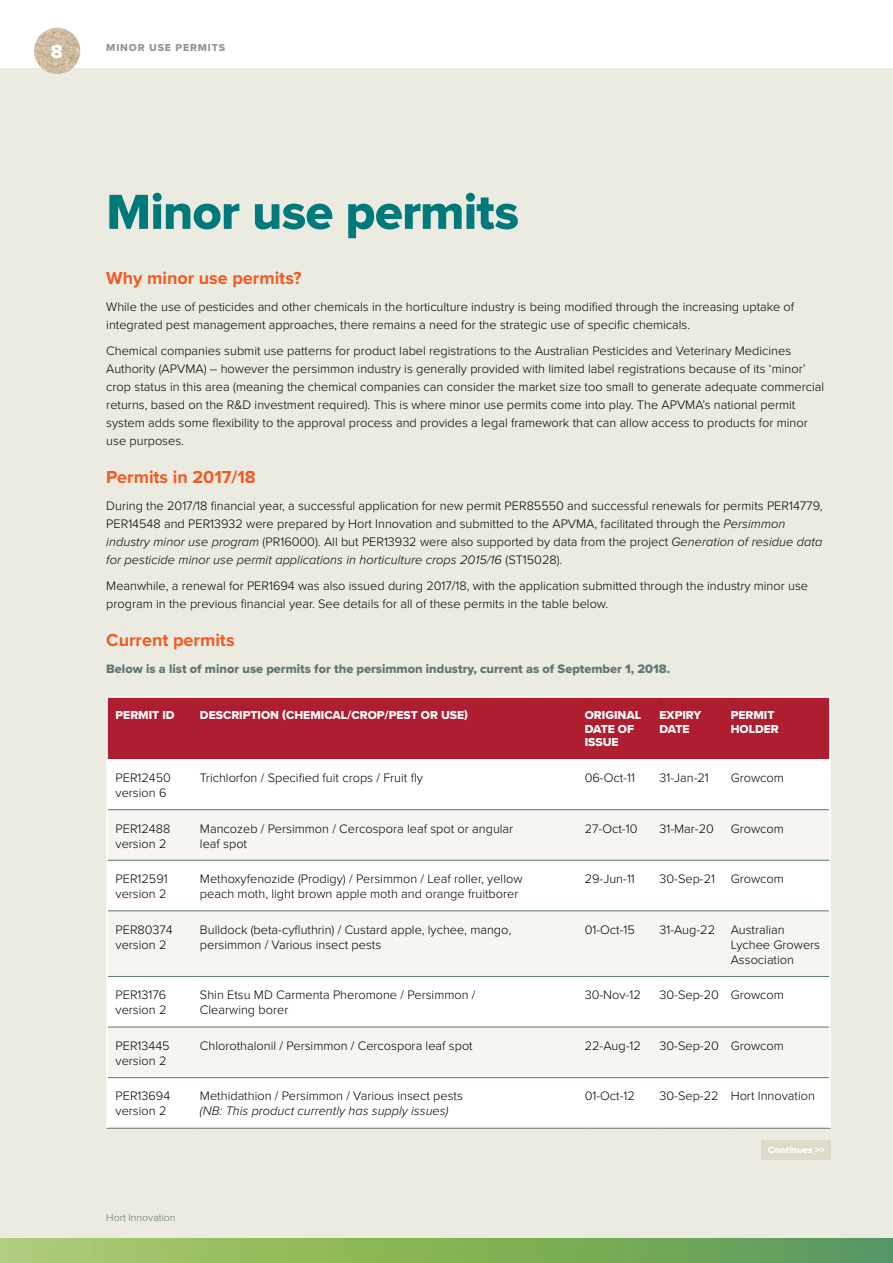
<style>
.page{position:relative;width:893px;height:1263px;background:#fff}
.page>*{position:absolute;margin:0;border:0;box-sizing:border-box;transform-origin:0 0}
.t1{font:51px "Proxima Nova Extrabld";letter-spacing:-.015em;color:#00797b}
.t2{font:19.5px "Proxima Nova Extrabld";color:#fff}
.t3{font:700 18px "Proxima Nova";color:#f15a22}
.t4{font:300 12.75px/15px "Proxima Nova";color:#000}
.t5{font:12.75px "Proxima Nova Extrabld";color:#5e7772}
.t6{font:italic 300 12.75px "Proxima Nova";color:#000}
.t7{font:12px/13.5px "Proxima Nova Extrabld";color:#fff}
.t8{font:10.5px "Proxima Nova Extrabld";letter-spacing:.08em;color:#939598}
.t9{font:300 10.5px "Proxima Nova";color:#5e7772}
.t10{font:9.6px "Proxima Nova Extrabld It";color:#fff}
.s1{font-style:italic}
.s2{font-family:"Proxima Nova Extrabld"}
</style>
<div class="page">
<div style="left:0;top:68px;width:893px;height:1180px;background:#ecebe1"></div>
<img style="left:0;top:1238px;width:893px;height:25px">
<img style="left:34px;top:28px;width:46px;height:46px;border-radius:23px">
<div style="left:761px;top:1140px;width:70px;height:20px;background:#dddccb"></div>
<div style="left:108px;top:698px;width:721px;height:61px;background:#af1d30"></div>
<div style="left:108px;top:759px;width:721px;height:369px;background:#fff"></div>
<svg style="left:108px;top:810px;width:721px;height:267px;fill:#f6f5f0"></svg>
<hr style="left:108px;top:809px;width:92px;height:1px;background:#5e7772">
<hr style="left:200px;top:809px;width:385px;height:1px;background:#5e7772">
<hr style="left:585px;top:809px;width:74px;height:1px;background:#5e7772">
<hr style="left:659px;top:809px;width:72px;height:1px;background:#5e7772">
<hr style="left:731px;top:809px;width:98px;height:1px;background:#5e7772">
<hr style="left:108px;top:860px;width:92px;height:1px;background:#5e7772">
<hr style="left:200px;top:860px;width:385px;height:1px;background:#5e7772">
<hr style="left:585px;top:860px;width:74px;height:1px;background:#5e7772">
<hr style="left:659px;top:860px;width:72px;height:1px;background:#5e7772">
<hr style="left:731px;top:860px;width:98px;height:1px;background:#5e7772">
<hr style="left:108px;top:910px;width:92px;height:1px;background:#5e7772">
<hr style="left:200px;top:910px;width:385px;height:1px;background:#5e7772">
<hr style="left:585px;top:910px;width:74px;height:1px;background:#5e7772">
<hr style="left:659px;top:910px;width:72px;height:1px;background:#5e7772">
<hr style="left:731px;top:910px;width:98px;height:1px;background:#5e7772">
<hr style="left:108px;top:976px;width:92px;height:1px;background:#5e7772">
<hr style="left:585px;top:976px;width:74px;height:1px;background:#5e7772">
<hr style="left:659px;top:976px;width:72px;height:1px;background:#5e7772">
<hr style="left:731px;top:976px;width:98px;height:1px;background:#5e7772">
<hr style="left:108px;top:1027px;width:92px;height:1px;background:#5e7772">
<hr style="left:585px;top:1027px;width:74px;height:1px;background:#5e7772">
<hr style="left:659px;top:1027px;width:72px;height:1px;background:#5e7772">
<hr style="left:731px;top:1027px;width:98px;height:1px;background:#5e7772">
<hr style="left:108px;top:1077px;width:92px;height:1px;background:#5e7772">
<hr style="left:200px;top:1077px;width:385px;height:1px;background:#5e7772">
<hr style="left:585px;top:1077px;width:74px;height:1px;background:#5e7772">
<hr style="left:659px;top:1077px;width:72px;height:1px;background:#5e7772">
<hr style="left:731px;top:1077px;width:98px;height:1px;background:#5e7772">
<hr style="left:106px;top:1128px;width:94px;height:1px;background:#5e7772">
<hr style="left:200px;top:1128px;width:385px;height:1px;background:#5e7772">
<hr style="left:585px;top:1128px;width:74px;height:1px;background:#5e7772">
<hr style="left:659px;top:1128px;width:72px;height:1px;background:#5e7772">
<hr style="left:731px;top:1128px;width:100px;height:1px;background:#5e7772">
<hr style="left:106px;top:696px;width:94px;height:2px;background:#fff">
<hr style="left:106px;top:698px;width:2px;height:61px;background:#fff">
<hr style="left:200px;top:696px;width:385px;height:2px;background:#fff">
<hr style="left:585px;top:696px;width:74px;height:2px;background:#fff">
<hr style="left:659px;top:696px;width:72px;height:2px;background:#fff">
<hr style="left:731px;top:696px;width:100px;height:2px;background:#fff">
<hr style="left:829px;top:698px;width:2px;height:61px;background:#fff">
<hr style="left:106px;top:759px;width:2px;height:51px;background:#fff">
<hr style="left:829px;top:759px;width:2px;height:51px;background:#fff">
<hr style="left:106px;top:810px;width:2px;height:50px;background:#fff">
<hr style="left:829px;top:810px;width:2px;height:50px;background:#fff">
<hr style="left:106px;top:860px;width:2px;height:51px;background:#fff">
<hr style="left:829px;top:860px;width:2px;height:51px;background:#fff">
<hr style="left:106px;top:911px;width:2px;height:65px;background:#fff">
<hr style="left:829px;top:911px;width:2px;height:65px;background:#fff">
<hr style="left:106px;top:976px;width:2px;height:51px;background:#fff">
<hr style="left:829px;top:976px;width:2px;height:51px;background:#fff">
<hr style="left:106px;top:1027px;width:2px;height:51px;background:#fff">
<hr style="left:829px;top:1027px;width:2px;height:51px;background:#fff">
<hr style="left:106px;top:1078px;width:2px;height:50px;background:#fff">
<hr style="left:829px;top:1078px;width:2px;height:50px;background:#fff">
<hr style="left:200px;top:976px;width:385px;height:1px;background:#5e7772">
<hr style="left:200px;top:1027px;width:385px;height:1px;background:#5e7772">
<h2 class="t2" style="left:51px;top:37px;width:14px">8</h2>
<p class="t8" style="left:106px;top:39px;width:120px">MINOR USE PERMITS</p>
<h1 class="t1" style="left:106px;top:174px;width:414px">Minor use permits</h1>
<h3 class="t3" style="left:106px;top:265px;width:197px">Why minor use permits?</h3>
<p class="t4" style="left:106px;top:297px;width:689px;line-height:18px">While the use of pesticides and other chemicals in the horticulture industry is being modified through the increasing uptake of integrated pest management approaches, there remains a need for the strategic use of specific chemicals.</p>
<p class="t4" style="left:106px;top:341px;width:719px;line-height:18px">Chemical companies submit use patterns for product label registrations to the Australian Pesticides and Veterinary Medicines Authority (APVMA) – however the persimmon industry is generally provided with limited label registrations because of its ‘minor’ crop status in this area (meaning the chemical companies can consider the market size too small to generate adequate commercial returns, based on the R&amp;D investment required). This is where minor use permits come into play. The APVMA’s national permit system adds some flexibility to the approval process and provides a legal framework that can allow access to products for minor use purposes.</p>
<h3 class="t3" style="left:106px;top:464px;width:151px">Permits in 2017/18</h3>
<p class="t4" style="left:106px;top:496px;width:718px;line-height:18px">During the 2017/18 financial year, a successful application for new permit PER85550 and successful renewals for permits PER14779, PER14548 and PER13932 were prepared by Hort Innovation and submitted to the APVMA, facilitated through the <span class="s1">Persimmon industry minor use program</span> (PR16000). All but PER13932 were also supported by data from the project <span class="s1">Generation of residue data for pesticide minor use permit applications in horticulture crops 2015/16</span> (ST15028).</p>
<p class="t4" style="left:106px;top:576px;width:703px;line-height:18px">Meanwhile, a renewal for PER1694 was also issued during 2017/18, with the application submitted through the industry minor use program in the previous financial year. See details for all of these permits in the table below.</p>
<h3 class="t3" style="left:106px;top:627px;width:130px">Current permits</h3>
<p class="t5" style="left:106px;top:659px;width:565px">Below is a list of minor use permits for the persimmon industry, current as of September 1, 2018.</p>
<p class="t7" style="left:116px;top:708px;width:61px">PERMIT ID</p>
<p class="t7" style="left:200px;top:708px;width:270px">DESCRIPTION (CHEMICAL/CROP/PEST OR USE)</p>
<p class="t7" style="left:585px;top:708px;width:58px">ORIGINAL<br>DATE OF<br>ISSUE</p>
<p class="t7" style="left:659px;top:708px;width:43px">EXPIRY<br>DATE</p>
<p class="t7" style="left:731px;top:708px;width:50px">PERMIT<br>HOLDER</p>
<p class="t4" style="left:116px;top:769px;width:57px">PER12450 version 6</p>
<p class="t4" style="left:200px;top:769px;width:224px">Trichlorfon / Specified fuit crops / Fruit fly</p>
<p class="t4" style="left:585px;top:769px;width:52px">06-Oct-11</p>
<p class="t4" style="left:659px;top:769px;width:51px">31-Jan-21</p>
<p class="t4" style="left:731px;top:769px;width:55px">Growcom</p>
<p class="t4" style="left:116px;top:820px;width:56px">PER12488 version 2</p>
<p class="t4" style="left:200px;top:820px;width:315px">Mancozeb / Persimmon / Cercospora leaf spot or angular leaf spot</p>
<p class="t4" style="left:585px;top:820px;width:54px">27-Oct-10</p>
<p class="t4" style="left:659px;top:820px;width:56px">31-Mar-20</p>
<p class="t4" style="left:731px;top:820px;width:55px">Growcom</p>
<p class="t4" style="left:116px;top:871px;width:54px">PER12591 version 2</p>
<p class="t4" style="left:200px;top:871px;width:324px">Methoxyfenozide (Prodigy) / Persimmon / Leaf roller, yellow peach moth, light brown apple moth and orange fruitborer</p>
<p class="t4" style="left:585px;top:871px;width:52px">29-Jun-11</p>
<p class="t4" style="left:659px;top:871px;width:126px">30-Sep-21 Growcom</p>
<p class="t4" style="left:116px;top:921px;width:59px">PER80374 version 2</p>
<p class="t4" style="left:200px;top:921px;width:313px">Bulldock (beta-cyfluthrin) / Custard apple, lychee, mango, persimmon / Various insect pests</p>
<p class="t4" style="left:585px;top:921px;width:52px">01-Oct-15</p>
<p class="t4" style="left:731px;top:921px;width:91px;text-indent:-71px">31-Aug-22 Australian<br>Lychee Growers<br>Association</p>
<p class="t4" style="left:116px;top:987px;width:52px">PER13176 version 2</p>
<p class="t4" style="left:200px;top:987px;width:277px">Shin Etsu MD Carmenta Pheromone / Persimmon /<br>Clearwing borer</p>
<p class="t4" style="left:585px;top:987px;width:58px">30-Nov-12</p>
<p class="t4" style="left:659px;top:987px;width:126px">30-Sep-20 Growcom</p>
<p class="t4" style="left:116px;top:1037px;width:56px">PER13445 version 2</p>
<p class="t4" style="left:200px;top:1037px;width:274px">Chlorothalonil / Persimmon / Cercospora leaf spot</p>
<p class="t4" style="left:585px;top:1037px;width:58px">22-Aug-12</p>
<p class="t4" style="left:659px;top:1037px;width:126px">30-Sep-20 Growcom</p>
<p class="t4" style="left:116px;top:1088px;width:56px">PER13694 version 2</p>
<p class="t4" style="left:200px;top:1088px;width:264px">Methidathion / Persimmon / Various insect pests</p>
<p class="t4" style="left:585px;top:1088px;width:52px">01-Oct-12</p>
<p class="t4" style="left:659px;top:1088px;width:157px">30-Sep-22 Hort Innovation</p>
<p class="t6" style="left:200px;top:1102px;width:250px">(NB: This product currently has supply issues)</p>
<p class="t9" style="left:106px;top:1209px;width:71px">Hort Innovation</p>
<p class="t10" style="left:768px;top:1143px;width:59px">Continues <span class="s2">&gt;&gt;</span></p>
</div>
